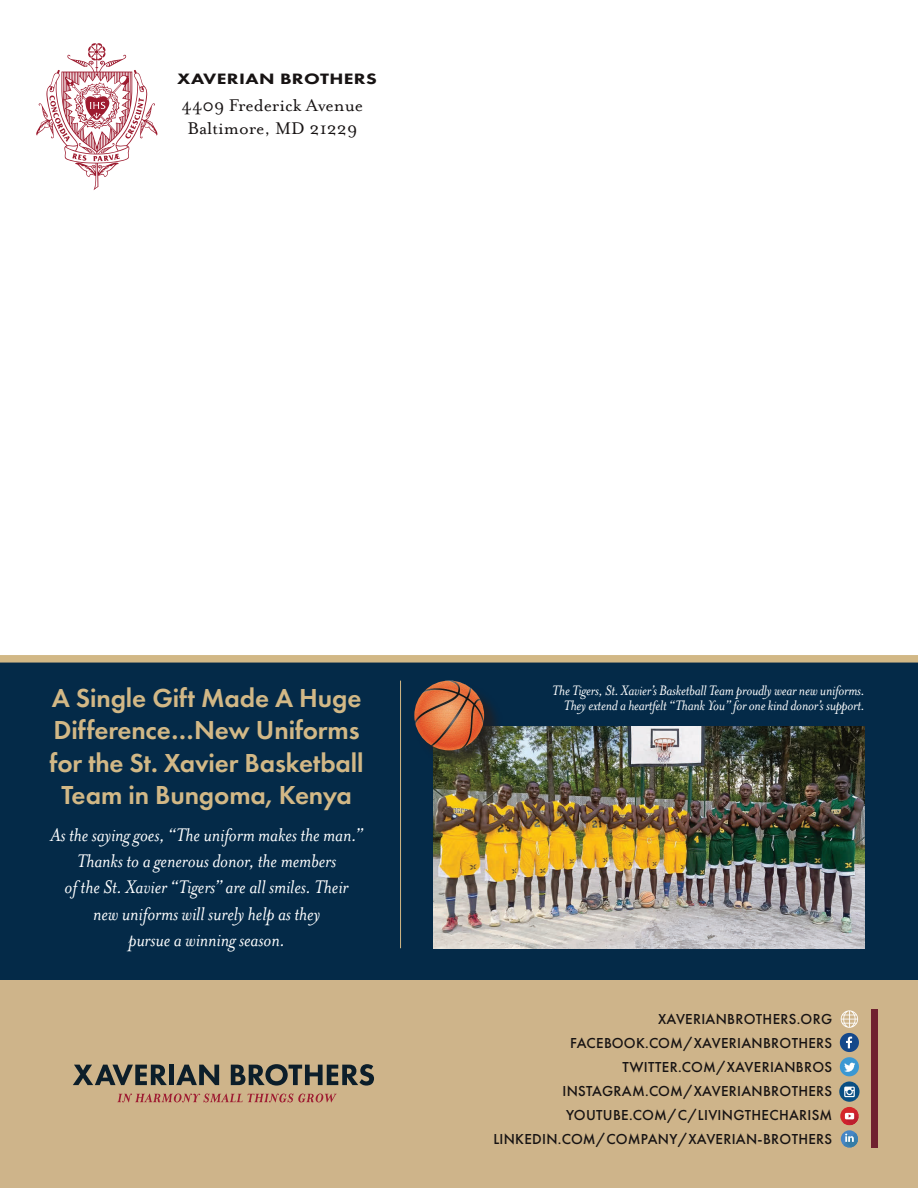
<style>
.page{position:relative;width:918px;height:1188px;background:#fff}
.page>*{position:absolute;margin:0;border:0;box-sizing:border-box;transform-origin:0 0}
.t1{font:600 27px/32.2px "Futura PT";letter-spacing:-.005em;color:#d2b886;text-align:center}
.t2{font:italic 21px/26.2px "Mrs Eaves OT";letter-spacing:-.005em;color:#fff;text-align:center}
.t3{font:19.5px/23.4px "Mrs Eaves OT";color:#171313}
.t4{font:italic 15.75px/15px "Mrs Eaves OT";letter-spacing:-.015em;color:#fff;text-align:right}
.t5{font:800 15.6px "Futura PT";letter-spacing:.02em;color:#171313;scale:1.25 1}
.t6{font:500 15px/24px "Futura PT";letter-spacing:.02em;color:#171313;text-align:right}
</style>
<div class="page">
<div style="left:0;top:659px;width:918px;height:321px;background:#042a48"></div>
<div style="left:0;top:980px;width:918px;height:208px;background:#ceb48a"></div>
<div style="left:871px;top:1009px;width:7px;height:139px;background:#70212f"></div>
<svg style="left:840px;top:1107px;width:19px;height:18px"></svg>
<svg style="left:843px;top:1110px;width:16px;height:16px"></svg>
<svg style="left:840px;top:1010px;width:19px;height:66px"></svg>
<svg style="left:839px;top:1082px;width:21px;height:20px"></svg>
<svg style="left:844px;top:1087px;width:11px;height:10px"></svg>
<svg style="left:841px;top:1130px;width:17px;height:17px"></svg>
<svg style="left:843px;top:1133px;width:15px;height:15px"></svg>
<svg style="left:36px;top:43px;width:121px;height:147px"></svg>
<svg style="left:73px;top:1065px;width:94px;height:20px"></svg>
<div style="left:169px;top:1065px;width:5px;height:20px;background:#0c1e2a"></div>
<svg style="left:176px;top:1065px;width:43px;height:20px"></svg>
<svg style="left:231px;top:1064px;width:143px;height:22px"></svg>
<svg style="left:117px;top:1093px;width:220px;height:9px"></svg>
<img style="left:433px;top:727px;width:432px;height:222px">
<hr style="left:400px;top:681px;width:1px;height:267px;background:#d2b886">
<div style="left:416px;top:683px;width:87px;height:86px;background:#231f20;opacity:.75"></div>
<img style="left:414px;top:681px;width:70px;height:69px;border-radius:35px">
<div style="left:0;top:655px;width:918px;height:8px;background:#d2b886"></div>
<p class="t5" style="left:177px;top:69px;width:161px">XAVERIAN BROTHERS</p>
<h3 class="t3" style="left:182px;top:93px;width:183px">4409 Frederick Avenue<br>Baltimore, MD 21229</h3>
<h1 class="t1" style="left:50px;top:682px;width:315px">A Single Gift Made A Huge<br>Difference…New Uniforms for the St. Xavier Basketball<br>Team in Bungoma, Kenya</h1>
<h2 class="t2" style="left:50px;top:822px;width:314px">As the saying goes, “The uniform makes the man.” Thanks to a generous donor, the members<br>of the St. Xavier “Tigers” are all smiles. Their new uniforms will surely help as they<br>pursue a winning season.</h2>
<p class="t4" style="left:552px;top:683px;width:314px">The Tigers, St. Xavier’s Basketball Team proudly wear new uniforms.<br>They extend a heartfelt “Thank You” for one kind donor’s support.</p>
<p class="t6" style="left:493px;top:1007px;width:340px">XAVERIANBROTHERS.ORG FACEBOOK.COM/XAVERIANBROTHERS TWITTER.COM/XAVERIANBROS INSTAGRAM.COM/XAVERIANBROTHERS YOUTUBE.COM/C/LIVINGTHECHARISM LINKEDIN.COM/COMPANY/XAVERIAN-BROTHERS</p>
</div>
